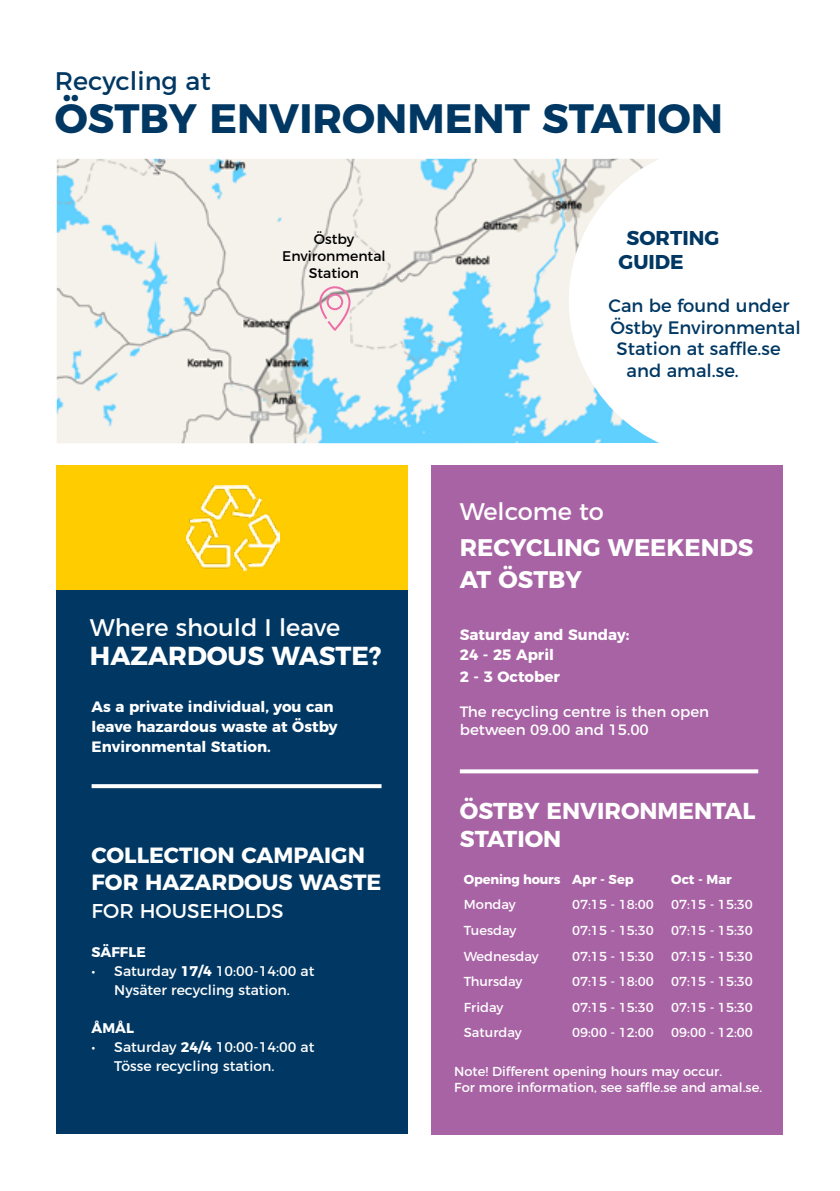
<style>
.page{position:relative;width:840px;height:1191px;background:#fff}
.page>*{position:absolute;margin:0;border:0;box-sizing:border-box;transform-origin:0 0}
.t1{font:700 41px "Montserrat";color:#003863}
.t2{font:700 26px "Montserrat";color:#fff}
.t3{font:25.4px "Montserrat";color:#003863}
.t4{font:24px "Montserrat";color:#fff}
.t5{font:700 24px/32px "Montserrat";color:#fff}
.t6{font:700 23px/27.6px "Montserrat";color:#fff}
.t7{font:700 22px/26.4px "Montserrat";color:#fff}
.t8{font:20px "Montserrat";color:#fff}
.t9{font:700 20px/24px "Montserrat";color:#003863}
.t10{font:18px "Montserrat";color:#003863}
.t11{font:700 15px/20px "Montserrat";color:#fff}
.t12{font:15px/18px "Montserrat";color:#fff}
.t13{font:14px/19px "Montserrat";color:#fff;text-align:center}
.t14{font:14px/16.8px "Montserrat";color:#000;text-align:center}
.t15{font:700 14px "Montserrat";color:#fff}
.t16{font:13px/16px "Montserrat";color:#fff}
.t17{font:700 13px "Montserrat";letter-spacing:-.015em;color:#fff}
.s1{font-weight:700}
</style>
<div class="page">
<div style="left:56px;top:589px;width:352px;height:545px;background:#003863"></div>
<img style="left:57px;top:159px;width:511px;height:284px">
<svg style="left:319px;top:286px;width:31px;height:45px"></svg>
<svg style="left:92px;top:784px;width:289px;height:4px"></svg>
<div style="left:431px;top:465px;width:351px;height:669px;background:#a863a5"></div>
<svg style="left:459px;top:769px;width:298px;height:4px"></svg>
<div style="left:56px;top:465px;width:352px;height:124px;background:#fc0"></div>
<img style="left:186px;top:485px;width:93px;height:85px">
<svg style="left:568px;top:158px;width:91px;height:286px"></svg>
<h3 class="t3" style="left:55px;top:60px;width:157px">Recycling at</h3>
<h1 class="t1" style="left:55px;top:85px;width:669px">ÖSTBY ENVIRONMENT STATION</h1>
<p class="t14" style="left:282px;top:229px;width:105px">Östby<br>Environmental<br>Station</p>
<h3 class="t4" style="left:90px;top:608px;width:252px">Where should I leave</h3>
<h2 class="t2" style="left:90px;top:634px;width:293px">HAZARDOUS WASTE?</h2>
<p class="t11" style="left:92px;top:695px;width:247px">As a private individual, you can leave hazardous waste at Östby<br>Environmental Station.</p>
<h3 class="t7" style="left:92px;top:840px;width:291px">COLLECTION CAMPAIGN<br>FOR HAZARDOUS WASTE</h3>
<h3 class="t8" style="left:92px;top:894px;width:193px">FOR HOUSEHOLDS</h3>
<p class="t15" style="left:92px;top:940px;width:56px">SÄFFLE</p>
<p class="t13" style="left:92px;top:960px;width:224px">• Saturday <span class="s1">17/4</span> 10:00-14:00 at<br>Nysäter recycling station.</p>
<p class="t15" style="left:92px;top:1016px;width:44px">ÅMÅL</p>
<p class="t13" style="left:114px;top:1036px;width:201px;text-align:left;text-indent:-23px">• Saturday <span class="s1">24/4</span> 10:00-14:00 at<br>Tösse recycling station.</p>
<h3 class="t9" style="left:618px;top:224px;width:102px;text-indent:8px">SORTING<br>GUIDE</h3>
<h3 class="t10" style="left:608px;top:291px;width:182px">Can be found under</h3>
<h3 class="t10" style="left:610px;top:313px;width:191px">Östby Environmental</h3>
<h3 class="t10" style="left:616px;top:334px;width:165px">Station at saffle.se</h3>
<h3 class="t10" style="left:626px;top:356px;width:114px">and amal.se.</h3>
<h3 class="t4" style="left:459px;top:492px;width:145px">Welcome to</h3>
<h3 class="t5" style="left:459px;top:529px;width:295px">RECYCLING WEEKENDS<br>AT ÖSTBY</h3>
<p class="t11" style="left:459px;top:623px;width:171px">Saturday and Sunday:<br>24 - 25 April</p>
<p class="t11" style="left:459px;top:665px;width:101px">2 - 3 October</p>
<p class="t12" style="left:459px;top:701px;width:251px">The recycling centre is then open between 09.00 and 15.00</p>
<h3 class="t6" style="left:459px;top:795px;width:297px">ÖSTBY ENVIRONMENTAL<br>STATION</h3>
<p class="t17" style="left:463px;top:868px;width:171px">Opening hours Apr - Sep</p>
<p class="t17" style="left:670px;top:868px;width:62px">Oct - Mar</p>
<p class="t16" style="left:463px;top:895px;width:53px">Monday</p>
<p class="t16" style="left:571px;top:895px;width:83px">07:15 - 18:00</p>
<p class="t16" style="left:670px;top:895px;width:83px">07:15 - 15:30</p>
<p class="t16" style="left:463px;top:921px;width:54px">Tuesday</p>
<p class="t16" style="left:571px;top:921px;width:83px">07:15 - 15:30</p>
<p class="t16" style="left:670px;top:921px;width:83px">07:15 - 15:30</p>
<p class="t16" style="left:463px;top:946px;width:76px">Wednesday</p>
<p class="t16" style="left:571px;top:946px;width:83px">07:15 - 15:30</p>
<p class="t16" style="left:670px;top:946px;width:83px">07:15 - 15:30</p>
<p class="t16" style="left:463px;top:972px;width:60px">Thursday</p>
<p class="t16" style="left:571px;top:972px;width:83px">07:15 - 18:00</p>
<p class="t16" style="left:670px;top:972px;width:83px">07:15 - 15:30</p>
<p class="t16" style="left:463px;top:997px;width:41px">Friday</p>
<p class="t16" style="left:571px;top:997px;width:83px">07:15 - 15:30</p>
<p class="t16" style="left:670px;top:997px;width:83px">07:15 - 15:30</p>
<p class="t16" style="left:463px;top:1023px;width:59px">Saturday</p>
<p class="t16" style="left:571px;top:1023px;width:83px">09:00 - 12:00</p>
<p class="t16" style="left:670px;top:1023px;width:83px">09:00 - 12:00</p>
<p class="t16" style="left:454px;top:1062px;width:309px">Note! Different opening hours may occur.<br>For more information, see saffle.se and amal.se.</p>
</div>
